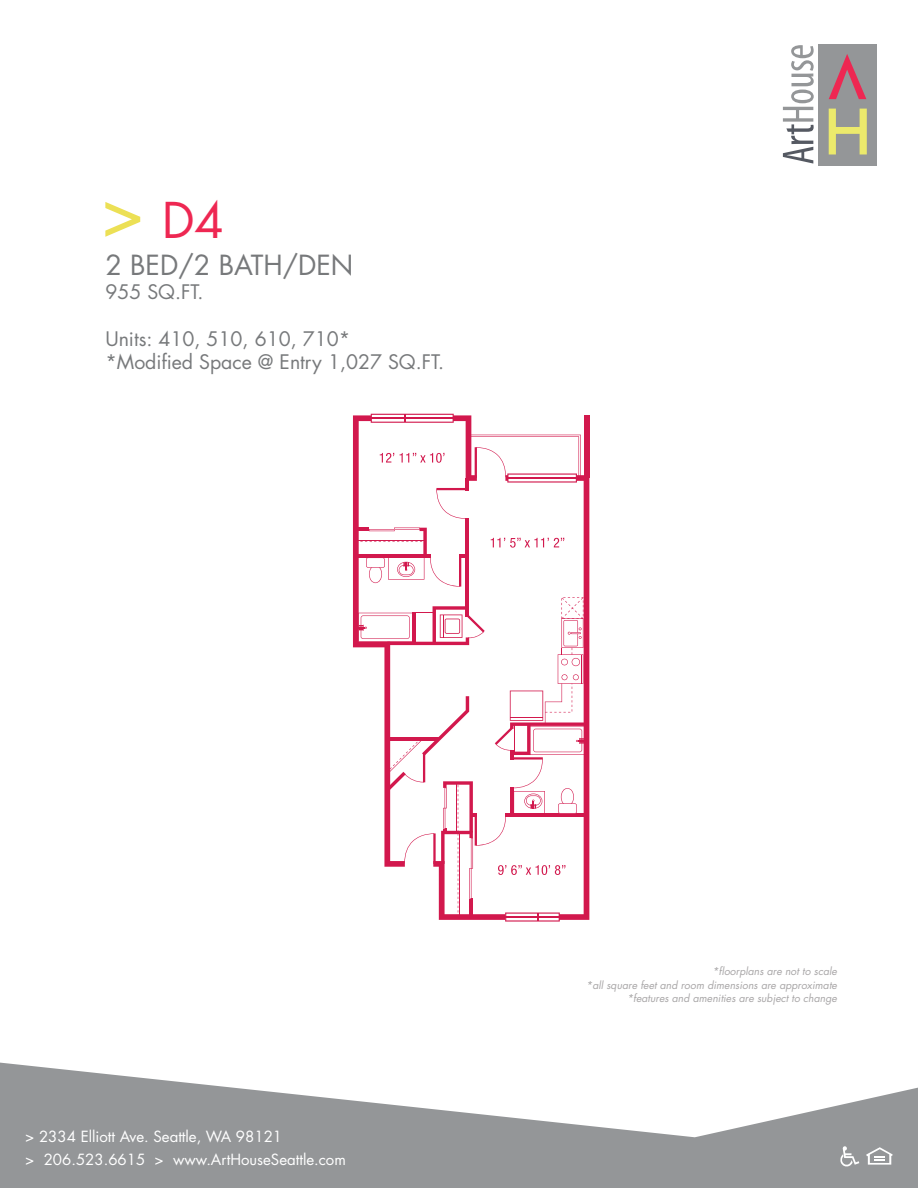
<style>
.page{position:relative;width:918px;height:1188px;background:#fff}
.page>*{position:absolute;margin:0;border:0;box-sizing:border-box;transform-origin:0 0}
.t1{font:48px "Futura Std";color:#ee2752}
.t2{font:27px "Futura Std";color:#77797b}
.t3{font:19.5px "Futura Std";color:#77797b}
.t4{font:15px "Futura Std";color:#fff}
.t5{font:italic 10.5px "Futura Std";color:#a8a6a7}
.s1{font-size:72px;color:#ece055}
</style>
<div class="page">
<svg style="left:0;top:1063px;width:918px;height:125px;fill:#949698"></svg>
<svg style="left:840px;top:1146px;width:19px;height:21px"></svg>
<svg style="left:866px;top:1147px;width:27px;height:18px"></svg>
<div style="left:818px;top:44px;width:58px;height:121px;background:#949698"></div>
<svg style="left:829px;top:109px;width:38px;height:45px"></svg>
<svg style="left:829px;top:54px;width:37px;height:45px"></svg>
<svg style="left:783px;top:45px;width:31px;height:119px"></svg>
<svg style="left:490px;top:475px;width:99px;height:445px"></svg>
<svg style="left:353px;top:415px;width:124px;height:233px"></svg>
<div style="left:584px;top:415px;width:5px;height:63px;background:#d2184d"></div>
<hr style="left:466px;top:518px;width:3px;height:99px;background:#d2184d">
<svg style="left:371px;top:414px;width:83px;height:9px"></svg>
<svg style="left:356px;top:528px;width:110px;height:59px"></svg>
<svg style="left:358px;top:597px;width:229px;height:325px"></svg>
<svg style="left:380px;top:435px;width:201px;height:84px"></svg>
<svg style="left:491px;top:538px;width:73px;height:10px"></svg>
<p class="t1" style="left:101px;top:189px;width:125px"><span class="s1">&gt;</span> D4</p>
<p class="t2" style="left:105px;top:248px;width:249px">2 BED/2 BATH/DEN</p>
<p class="t3" style="left:105px;top:279px;width:100px">955 SQ.FT.</p>
<p class="t3" style="left:105px;top:326px;width:246px">Units: 410, 510, 610, 710*</p>
<p class="t3" style="left:105px;top:349px;width:340px">*Modified Space @ Entry 1,027 SQ.FT.</p>
<p class="t4" style="left:25px;top:1127px;width:258px">&gt; 2334 Elliott Ave. Seattle, WA 98121</p>
<p class="t4" style="left:25px;top:1150px;width:322px">&gt; 206.523.6615 &gt; www.ArtHouseSeattle.com</p>
<p class="t5" style="left:713px;top:964px;width:126px">*floorplans are not to scale</p>
<p class="t5" style="left:586px;top:978px;width:252px">*all square feet and room dimensions are approximate</p>
<p class="t5" style="left:627px;top:991px;width:211px">*features and amenities are subject to change</p>
</div>
